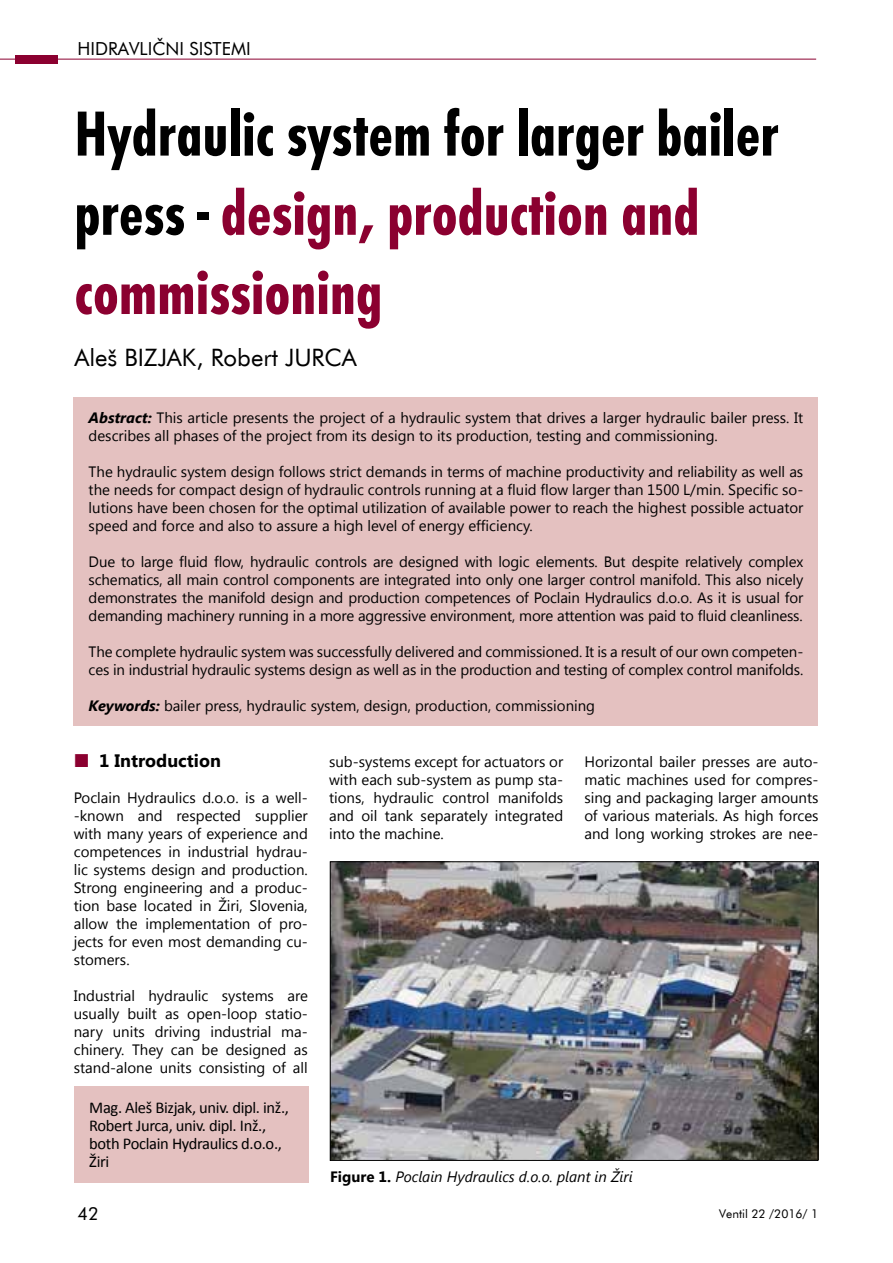
<style>
.page{position:relative;width:893px;height:1263px;background:#fff}
.page>*{position:absolute;margin:0;border:0;box-sizing:border-box;transform-origin:0 0}
.t1{font:700 condensed 66px/79.2px "Futura TEE";color:#000}
.t2{font:24px "Futura BT";color:#000}
.t3{font:18px "Futura BT";color:#000}
.t4{font:700 18px "Segoe UI";color:#000}
.t5{font:16.5px/18px "Calibri";letter-spacing:-.02em;color:#000}
.t6{font:15px/18px "Segoe UI";color:#000;text-align:justify}
.t7{font:italic 15px "Segoe UI";color:#000}
.t8{font:12px "Futura BT";color:#000}
.s1{color:#8b0030}
.s2{font-weight:700;font-style:italic}
.s3{font-size:18.3px;color:#8b0030}
.s4{font-weight:700;font-style:normal}
</style>
<div class="page">
<hr style="left:0;top:59px;width:816px;height:1px;background:#8b0030">
<div style="left:15px;top:55px;width:43px;height:8px;background:#8b0030"></div>
<img style="left:332px;top:863px;width:484px;height:295px">
<div style="left:330px;top:861px;width:488px;height:299px;border:1px solid #000"></div>
<div style="left:74px;top:397px;width:744px;height:328px;background:#e4c1c0"></div>
<div style="left:74px;top:1086px;width:235px;height:96px;background:#e4c1c0"></div>
<p class="t3" style="left:78px;top:38px;width:175px">HIDRAVLIČNI SISTEMI</p>
<h1 class="t1" style="left:74px;top:94px;width:706px">Hydraulic system for larger bailer press - <span class="s1">design, production and commissioning</span></h1>
<h2 class="t2" style="left:74px;top:343px;width:284px">Aleš BIZJAK, Robert JURCA</h2>
<p class="t6" style="left:89px;top:407px;width:716px"><span class="s2">Abstract:</span> This article presents the project of a hydraulic system that drives a larger hydraulic bailer press. It describes all phases of the project from its design to its production, testing and commissioning.</p>
<p class="t6" style="left:89px;top:461px;width:716px">The hydraulic system design follows strict demands in terms of machine productivity and reliability as well as the needs for compact design of hydraulic controls running at a fluid flow larger than 1500 L/min. Specific so&shy;lutions have been chosen for the optimal utilization of available power to reach the highest possible actuator speed and force and also to assure a high level of energy efficiency.</p>
<p class="t6" style="left:89px;top:551px;width:716px">Due to large fluid flow, hydraulic controls are designed with logic elements. But despite relatively complex schematics, all main control components are integrated into only one larger control manifold. This also nicely demonstrates the manifold design and production competences of Poclain Hydraulics d.o.o. As it is usual for demanding machinery running in a more aggressive environment, more attention was paid to fluid cleanliness.</p>
<p class="t6" style="left:89px;top:641px;width:716px">The complete hydraulic system was successfully delivered and commissioned. It is a result of our own competen&shy;ces in industrial hydraulic systems design as well as in the production and testing of complex control manifolds.</p>
<p class="t6" style="left:89px;top:695px;width:508px"><span class="s2">Keywords:</span> bailer press, hydraulic system, design, production, commissioning</p>
<p class="t4" style="left:74px;top:748px;width:149px"><span class="s3">■</span> 1 Introduction</p>
<p class="t6" style="left:74px;top:788px;width:236px">Poclain Hydraulics d.o.o. is a well--known and respected supplier with many years of experience and competences in industrial hydrau&shy;lic systems design and production.<br>Strong engineering and a produc&shy;tion base located in Žiri, Slovenia, allow the implementation of pro&shy;jects for even most demanding cu&shy;stomers.</p>
<p class="t6" style="left:74px;top:986px;width:236px">Industrial hydraulic systems are usually built as open-loop statio&shy;nary units driving industrial ma&shy;chinery. They can be designed as stand-alone units consisting of all</p>
<p class="t5" style="left:89px;top:1099px;width:201px">Mag. Aleš Bizjak, univ. dipl. inž.,<br>Robert Jurca, univ. dipl. Inž., both Poclain Hydraulics d.o.o.,<br>Žiri</p>
<p class="t6" style="left:329px;top:752px;width:236px">sub-systems except for actuators or with each sub-system as pump sta&shy;tions, hydraulic control manifolds and oil tank separately integrated into the machine.</p>
<p class="t6" style="left:584px;top:752px;width:236px">Horizontal bailer presses are auto&shy;matic machines used for compres&shy;sing and packaging larger amounts of various materials. As high forces and long working strokes are nee-</p>
<p class="t7" style="left:330px;top:1166px;width:304px"><span class="s4">Figure 1.</span> Poclain Hydraulics d.o.o. plant in Žiri</p>
<p class="t3" style="left:77px;top:1203px;width:23px">42</p>
<p class="t8" style="left:719px;top:1206px;width:100px">Ventil 22 /2016/ 1</p>
</div>
